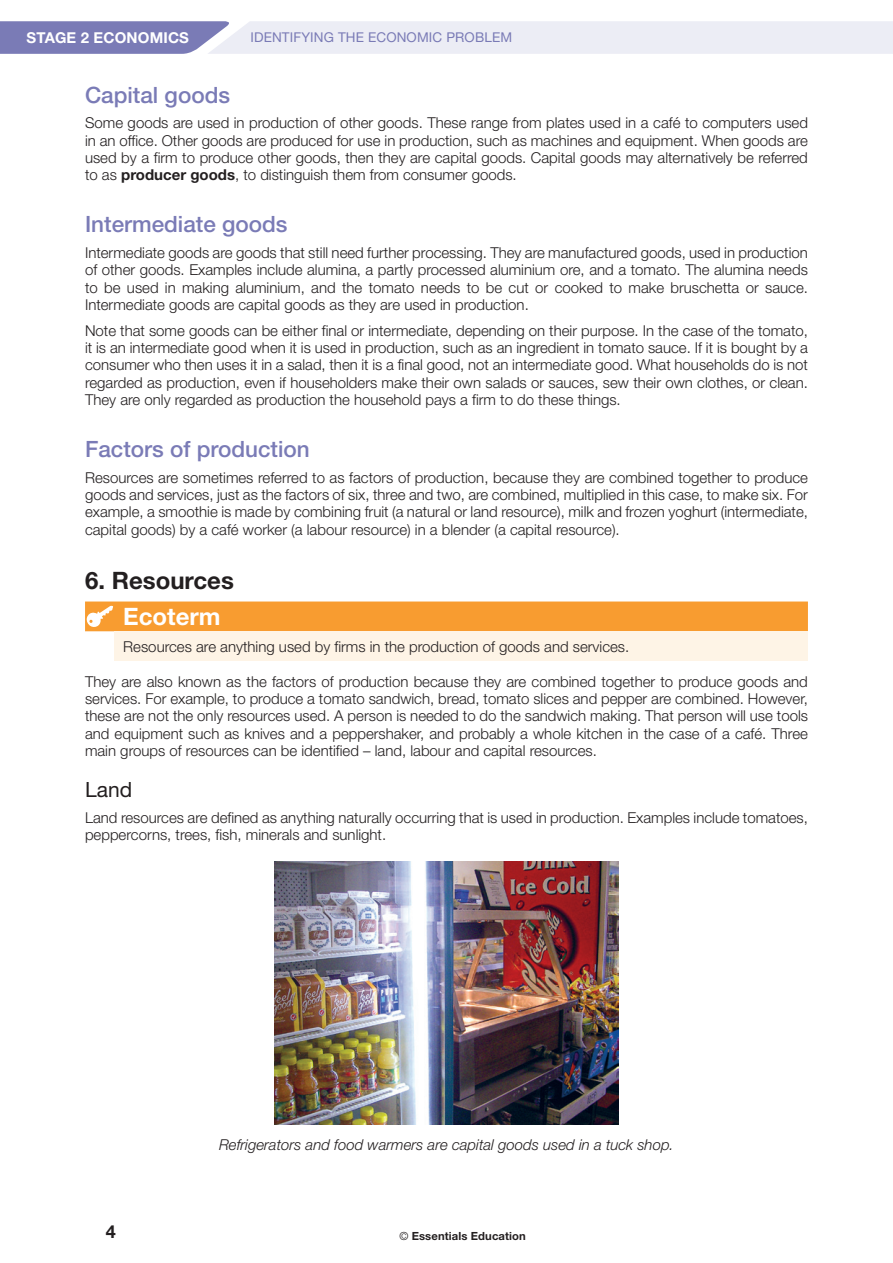
<style>
.page{position:relative;width:893px;height:1263px;background:#fff}
.page>*{position:absolute;margin:0;border:0;box-sizing:border-box;transform-origin:0 0}
.Heading_2{font:700 24px "Helvetica Neue";color:#231f20}
.Heading_2-2{font:700 24px "Helvetica Neue";color:#fff}
.Heading_3{font:500 22.5px "Helvetica Neue";color:#7a7bb6}
.Heading_4{font:21px "Helvetica Neue";color:#231f20}
.t1{font:700 18px "Helvetica Neue";color:#231f20}
.Body_Copy{font:300 15px/17.2px "Helvetica Neue";color:#231f20;text-align:justify}
.t2{font:italic 300 15px "Helvetica Neue";color:#231f20}
.t3{font:700 15px "Helvetica Neue";letter-spacing:.01em;color:#fff}
.t4{font:13.5px "Helvetica Neue";letter-spacing:.01em;color:#7a7bb6}
.t5{font:700 11.25px "Helvetica Neue";letter-spacing:.01em;color:#231f20}
.s1{font-weight:700}
.s2{font-weight:300}
</style>
<div class="page">
<svg style="left:0;top:21px;width:893px;height:33px;background:#d1d2e6"></svg>
<div style="left:115px;top:631px;width:693px;height:30px;background:#fef4e6"></div>
<div style="left:85px;top:601px;width:723px;height:30px;background:#f89c30"></div>
<img style="left:275px;top:861px;width:343px;height:263px">
<p class="t3" style="left:27px;top:28px;width:164px">STAGE 2 ECONOMICS</p>
<p class="t4" style="left:250px;top:29px;width:263px">IDENTIFYING THE ECONOMIC PROBLEM</p>
<p class="Heading_3" style="left:85px;top:81px;width:147px">Capital goods</p>
<p class="Body_Copy" style="left:85px;top:114px;width:724px">Some goods are used in production of other goods. These range from plates used in a café to computers used in an office. Other goods are produced for use in production, such as machines and equipment. When goods are used by a firm to produce other goods, then they are capital goods. Capital goods may alternatively be referred to as <span class="s1">producer goods</span>, to distinguish them from consumer goods.</p>
<p class="Heading_3" style="left:85px;top:211px;width:204px">Intermediate goods</p>
<p class="Body_Copy" style="left:85px;top:244px;width:724px">Intermediate goods are goods that still need further processing. They are manufactured goods, used in production of other goods. Examples include alumina, a partly processed aluminium ore, and a tomato. The alumina needs to be used in making aluminium, and the tomato needs to be cut or cooked to make bruschetta or sauce.<br>Intermediate goods are capital goods as they are used in production.</p>
<p class="Body_Copy" style="left:85px;top:321px;width:724px">Note that some goods can be either final or intermediate, depending on their purpose. In the case of the tomato, it is an intermediate good when it is used in production, such as an ingredient in tomato sauce. If it is bought by a consumer who then uses it in a salad, then it is a final good, not an intermediate good. What households do is not regarded as production, even if householders make their own salads or sauces, sew their own clothes, or clean.<br>They are only regarded as production the household pays a firm to do these things.</p>
<p class="Heading_3" style="left:85px;top:436px;width:226px">Factors of production</p>
<p class="Body_Copy" style="left:85px;top:469px;width:724px">Resources are sometimes referred to as factors of production, because they are combined together to produce goods and services, just as the factors of six, three and two, are combined, multiplied in this case, to make six. For example, a smoothie is made by combining fruit (a natural or land resource), milk and frozen yoghurt (intermediate, capital goods) by a café worker (a labour resource) in a blender (a capital resource).</p>
<p class="Heading_2" style="left:85px;top:565px;width:150px">6. Resources</p>
<p class="Heading_2-2" style="left:123px;top:601px;width:99px">Ecoterm</p>
<p class="Body_Copy" style="left:123px;top:637px;width:507px">Resources are anything used by firms in the production of goods and services.</p>
<p class="Body_Copy" style="left:85px;top:672px;width:724px">They are also known as the factors of production because they are combined together to produce goods and services. For example, to produce a tomato sandwich, bread, tomato slices and pepper are combined. However, these are not the only resources used. A person is needed to do the sandwich making. That person will use tools and equipment such as knives and a peppershaker, and probably a whole kitchen in the case of a café. Three main groups of resources can be identified – land, labour and capital resources.</p>
<p class="Heading_4" style="left:85px;top:777px;width:49px">Land</p>
<p class="Body_Copy" style="left:85px;top:808px;width:724px">Land resources are defined as anything naturally occurring that is used in production. Examples include tomatoes, peppercorns, trees, fish, minerals and sunlight.</p>
<p class="t2" style="left:219px;top:1135px;width:456px">Refrigerators and food warmers are capital goods used in a tuck shop.</p>
<p class="t1" style="left:106px;top:1221px;width:12px">4</p>
<p class="t5" style="left:400px;top:1228px;width:128px"><span class="s2">©</span> Essentials Education</p>
</div>
